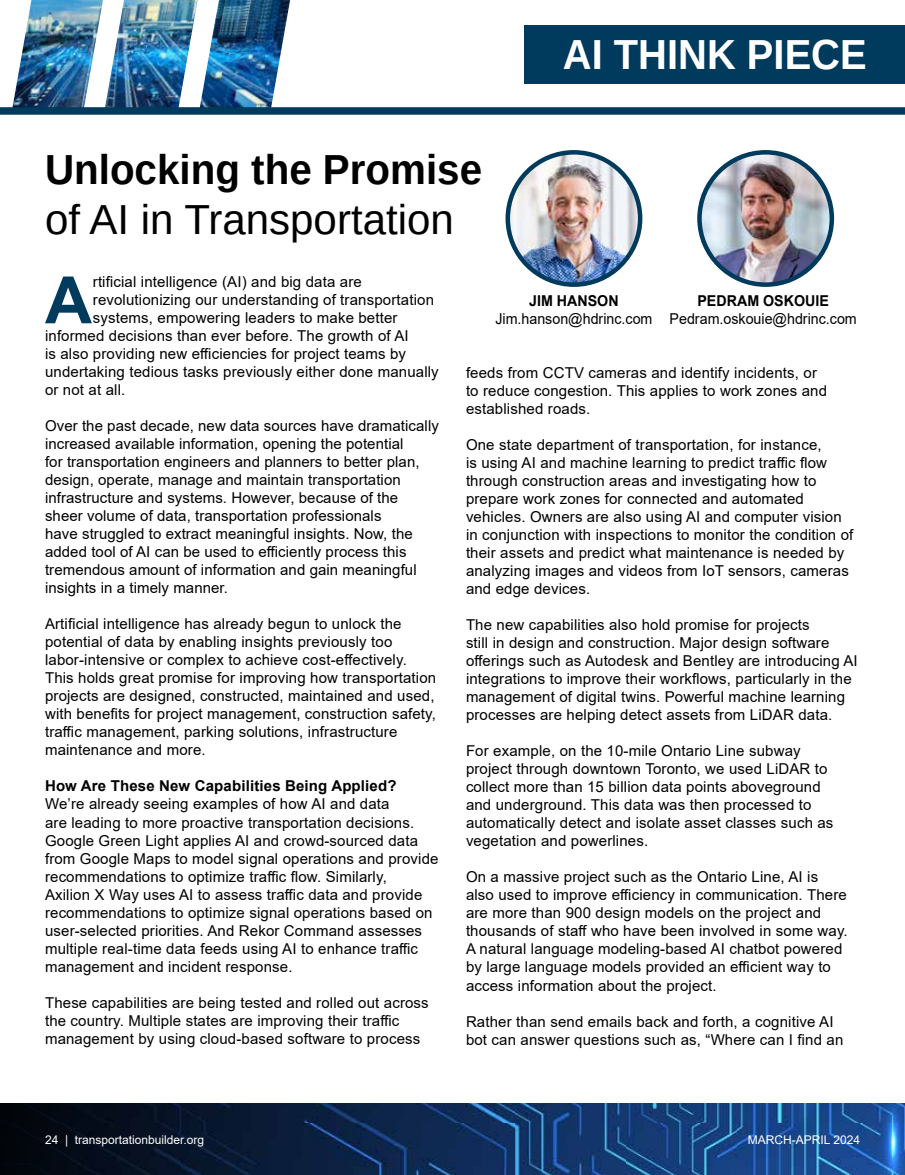
<style>
.page{position:relative;width:905px;height:1175px;background:#fff}
.page>*{position:absolute;margin:0;border:0;box-sizing:border-box;transform-origin:0 0}
.t1{font:700 65.25px "Arial";color:#003a5d}
.t2{font:42px "Liberation Sans";color:#000}
.t3{font:700 42px "Liberation Sans";color:#000;scale:.96 1}
.t4{font:700 42px "Liberation Sans";color:#fff;scale:.95 1}
.t5{font:15px/18px "Arial";letter-spacing:.01em;color:#000}
.t6{font:15px "Arial";letter-spacing:.01em;color:#000;scale:.95 1}
.t7{font:700 15px "Arial";letter-spacing:.01em;color:#000}
.t8{font:700 15px "Arial";letter-spacing:.01em;color:#000;scale:.95 1}
.t9{font:12px "Arial";color:#fff}
</style>
<div class="page">
<img style="left:0;top:1103px;width:904px;height:71px">
<img style="left:12px;top:0;width:91px;height:107px">
<img style="left:105px;top:0;width:92px;height:107px">
<img style="left:200px;top:0;width:90px;height:107px">
<div style="left:0;top:107px;width:904px;height:8px;background:#003a5d"></div>
<div style="left:524px;top:25px;width:380px;height:58px;background:#003a5d"></div>
<img style="left:508px;top:152px;width:132px;height:133px;border-radius:66px">
<div style="left:505px;top:150px;width:137px;height:137px;border:4px solid #003a5d;border-radius:50%"></div>
<img style="left:699px;top:152px;width:132px;height:133px;border-radius:66px">
<div style="left:697px;top:150px;width:137px;height:137px;border:4px solid #003a5d;border-radius:50%"></div>
<h2 class="t3" style="left:45px;top:140px;width:457px">Unlocking the Promise</h2>
<h2 class="t2" style="left:45px;top:193px;width:410px">of AI in Transportation</h2>
<h2 class="t4" style="left:563px;top:26px;width:321px">AI THINK PIECE</h2>
<h1 class="t1" style="left:45px;top:254px;width:49px">A</h1>
<p class="t5" style="left:93px;top:273px;width:270px">rtificial intelligence (AI) and big data are</p>
<p class="t5" style="left:93px;top:291px;width:342px">revolutionizing our understanding of transportation</p>
<p class="t5" style="left:93px;top:309px;width:306px">systems, empowering leaders to make better</p>
<p class="t5" style="left:45px;top:327px;width:365px">informed decisions than ever before. The growth of AI</p>
<p class="t5" style="left:45px;top:345px;width:362px">is also providing new efficiencies for project teams by</p>
<p class="t5" style="left:45px;top:363px;width:395px">undertaking tedious tasks previously either done manually</p>
<p class="t5" style="left:45px;top:381px;width:82px">or not at all.</p>
<p class="t5" style="left:45px;top:417px;width:395px">Over the past decade, new data sources have dramatically increased available information, opening the potential<br>for transportation engineers and planners to better plan, design, operate, manage and maintain transportation infrastructure and systems. However, because of the sheer volume of data, transportation professionals<br>have struggled to extract meaningful insights. Now, the added tool of AI can be used to efficiently process this tremendous amount of information and gain meaningful insights in a timely manner.</p>
<p class="t5" style="left:45px;top:615px;width:393px">Artificial intelligence has already begun to unlock the potential of data by enabling insights previously too labor-intensive or complex to achieve cost-effectively.<br>This holds great promise for improving how transportation projects are designed, constructed, maintained and used, with benefits for project management, construction safety, traffic management, parking solutions, infrastructure maintenance and more.</p>
<p class="t7" style="left:45px;top:775px;width:353px">How Are These New Capabilities Being Applied?</p>
<p class="t5" style="left:45px;top:795px;width:395px">We’re already seeing examples of how AI and data<br>are leading to more proactive transportation decisions.<br>Google Green Light applies AI and crowd-sourced data from Google Maps to model signal operations and provide recommendations to optimize traffic flow. Similarly,<br>Axilion X Way uses AI to assess traffic data and provide recommendations to optimize signal operations based on user-selected priorities. And Rekor Command assesses multiple real-time data feeds using AI to enhance traffic management and incident response.</p>
<p class="t5" style="left:45px;top:993px;width:385px">These capabilities are being tested and rolled out across the country. Multiple states are improving their traffic management by using cloud-based software to process</p>
<p class="t8" style="left:529px;top:290px;width:96px">JIM HANSON</p>
<p class="t6" style="left:495px;top:308px;width:167px">Jim.hanson@hdrinc.com</p>
<p class="t8" style="left:697px;top:290px;width:140px">PEDRAM OSKOUIE</p>
<p class="t6" style="left:669px;top:308px;width:198px">Pedram.oskouie@hdrinc.com</p>
<p class="t5" style="left:466px;top:364px;width:362px">feeds from CCTV cameras and identify incidents, or to reduce congestion. This applies to work zones and established roads.</p>
<p class="t5" style="left:466px;top:436px;width:389px">One state department of transportation, for instance,<br>is using AI and machine learning to predict traffic flow through construction areas and investigating how to prepare work zones for connected and automated vehicles. Owners are also using AI and computer vision in conjunction with inspections to monitor the condition of their assets and predict what maintenance is needed by analyzing images and videos from IoT sensors, cameras and edge devices.</p>
<p class="t5" style="left:466px;top:616px;width:393px">The new capabilities also hold promise for projects<br>still in design and construction. Major design software offerings such as Autodesk and Bentley are introducing AI integrations to improve their workflows, particularly in the management of digital twins. Powerful machine learning processes are helping detect assets from LiDAR data.</p>
<p class="t5" style="left:466px;top:742px;width:369px">For example, on the 10-mile Ontario Line subway project through downtown Toronto, we used LiDAR to collect more than 15 billion data points aboveground and underground. This data was then processed to automatically detect and isolate asset classes such as vegetation and powerlines.</p>
<p class="t5" style="left:466px;top:868px;width:383px">On a massive project such as the Ontario Line, AI is also used to improve efficiency in communication. There are more than 900 design models on the project and thousands of staff who have been involved in some way.<br>A natural language modeling-based AI chatbot powered by large language models provided an efficient way to access information about the project.</p>
<p class="t5" style="left:466px;top:1012px;width:379px">Rather than send emails back and forth, a cognitive AI bot can answer questions such as, “Where can I find an</p>
<p class="t9" style="left:45px;top:1131px;width:161px">24 | transportationbuilder.org</p>
<p class="t9" style="left:748px;top:1131px;width:114px">MARCH-APRIL 2024</p>
</div>
